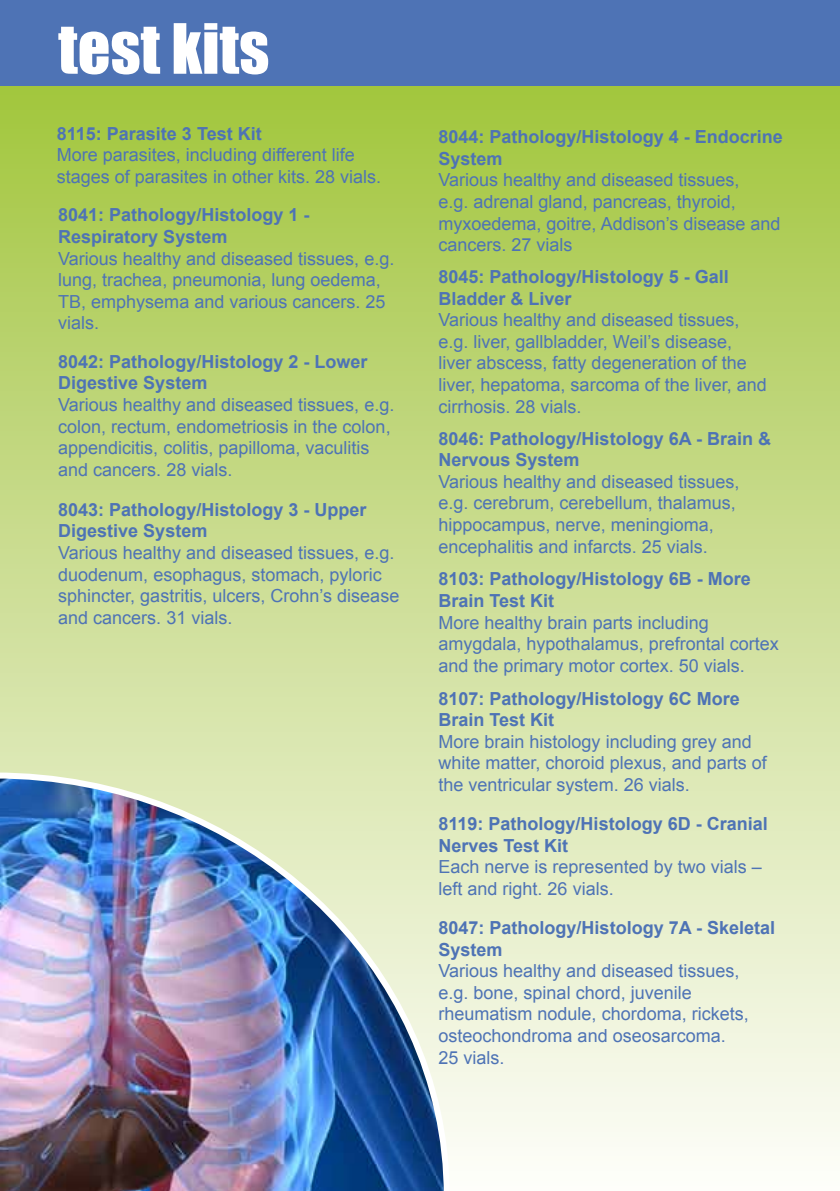
<style>
.page{position:relative;width:840px;height:1191px;background:#fff}
.page>*{position:absolute;margin:0;border:0;box-sizing:border-box;transform-origin:0 0}
.t1{font:64px "Impact";color:#fff}
.t2{font:18px/21.6px "Arial";color:#4e73b5}
.t3{font:700 18px/21.6px "Arial";color:#4e73b5}
</style>
<div class="page">
<div style="left:0;top:0;width:839px;height:1191px;background:linear-gradient(to bottom,#9cc131,#fffefc)"></div>
<div style="left:0;top:0;width:839px;height:85px;background:#4e73b5"></div>
<img style="left:0;top:772px;width:449px;height:419px">
<h1 class="t1" style="left:58px;top:-1px;width:212px">test kits</h1>
<p class="t3" style="left:57px;top:123px;width:206px">8115: Parasite 3 Test Kit</p>
<p class="t2" style="left:57px;top:144px;width:326px">More parasites, including different life stages of parasites in other kits. 28 vials.</p>
<p class="t3" style="left:58px;top:205px;width:253px">8041: Pathology/Histology 1 -<br>Respiratory System</p>
<p class="t2" style="left:58px;top:247px;width:337px">Various healthy and diseased tissues, e.g. lung, trachea, pneumonia, lung oedema,<br>TB, emphysema and various cancers. 25 vials.</p>
<p class="t3" style="left:58px;top:351px;width:311px">8042: Pathology/Histology 2 - Lower<br>Digestive System</p>
<p class="t2" style="left:58px;top:394px;width:337px">Various healthy and diseased tissues, e.g. colon, rectum, endometriosis in the colon, appendicitis, colitis, papilloma, vaculitis and cancers. 28 vials.</p>
<p class="t3" style="left:58px;top:499px;width:310px">8043: Pathology/Histology 3 - Upper<br>Digestive System</p>
<p class="t2" style="left:58px;top:542px;width:342px">Various healthy and diseased tissues, e.g. duodenum, esophagus, stomach, pyloric sphincter, gastritis, ulcers, Crohn’s disease and cancers. 31 vials.</p>
<p class="t3" style="left:438px;top:127px;width:346px">8044: Pathology/Histology 4 - Endocrine<br>System</p>
<p class="t2" style="left:438px;top:169px;width:343px">Various healthy and diseased tissues,<br>e.g. adrenal gland, pancreas, thyroid, myxoedema, goitre, Addison’s disease and cancers. 27 vials</p>
<p class="t3" style="left:438px;top:266px;width:292px">8045: Pathology/Histology 5 - Gall<br>Bladder &amp; Liver</p>
<p class="t2" style="left:438px;top:309px;width:330px">Various healthy and diseased tissues, e.g. liver, gallbladder, Weil’s disease, liver abscess, fatty degeneration of the liver, hepatoma, sarcoma of the liver, and cirrhosis. 28 vials.</p>
<p class="t3" style="left:438px;top:428px;width:334px">8046: Pathology/Histology 6A - Brain &amp;<br>Nervous System</p>
<p class="t2" style="left:438px;top:471px;width:302px">Various healthy and diseased tissues, e.g. cerebrum, cerebellum, thalamus, hippocampus, nerve, meningioma, encephalitis and infarcts. 25 vials.</p>
<p class="t3" style="left:438px;top:569px;width:314px">8103: Pathology/Histology 6B - More<br>Brain Test Kit</p>
<p class="t2" style="left:438px;top:611px;width:342px">More healthy brain parts including amygdala, hypothalamus, prefrontal cortex and the primary motor cortex. 50 vials.</p>
<p class="t3" style="left:438px;top:688px;width:303px">8107: Pathology/Histology 6C More<br>Brain Test Kit</p>
<p class="t2" style="left:438px;top:731px;width:330px">More brain histology including grey and white matter, choroid plexus, and parts of the ventricular system. 26 vials.</p>
<p class="t3" style="left:438px;top:813px;width:331px">8119: Pathology/Histology 6D - Cranial<br>Nerves Test Kit</p>
<p class="t2" style="left:438px;top:856px;width:325px">Each nerve is represented by two vials – left and right. 26 vials.</p>
<p class="t3" style="left:438px;top:917px;width:338px">8047: Pathology/Histology 7A - Skeletal<br>System</p>
<p class="t2" style="left:438px;top:960px;width:312px">Various healthy and diseased tissues, e.g. bone, spinal chord, juvenile rheumatism nodule, chordoma, rickets, osteochondroma and oseosarcoma.<br>25 vials.</p>
</div>
